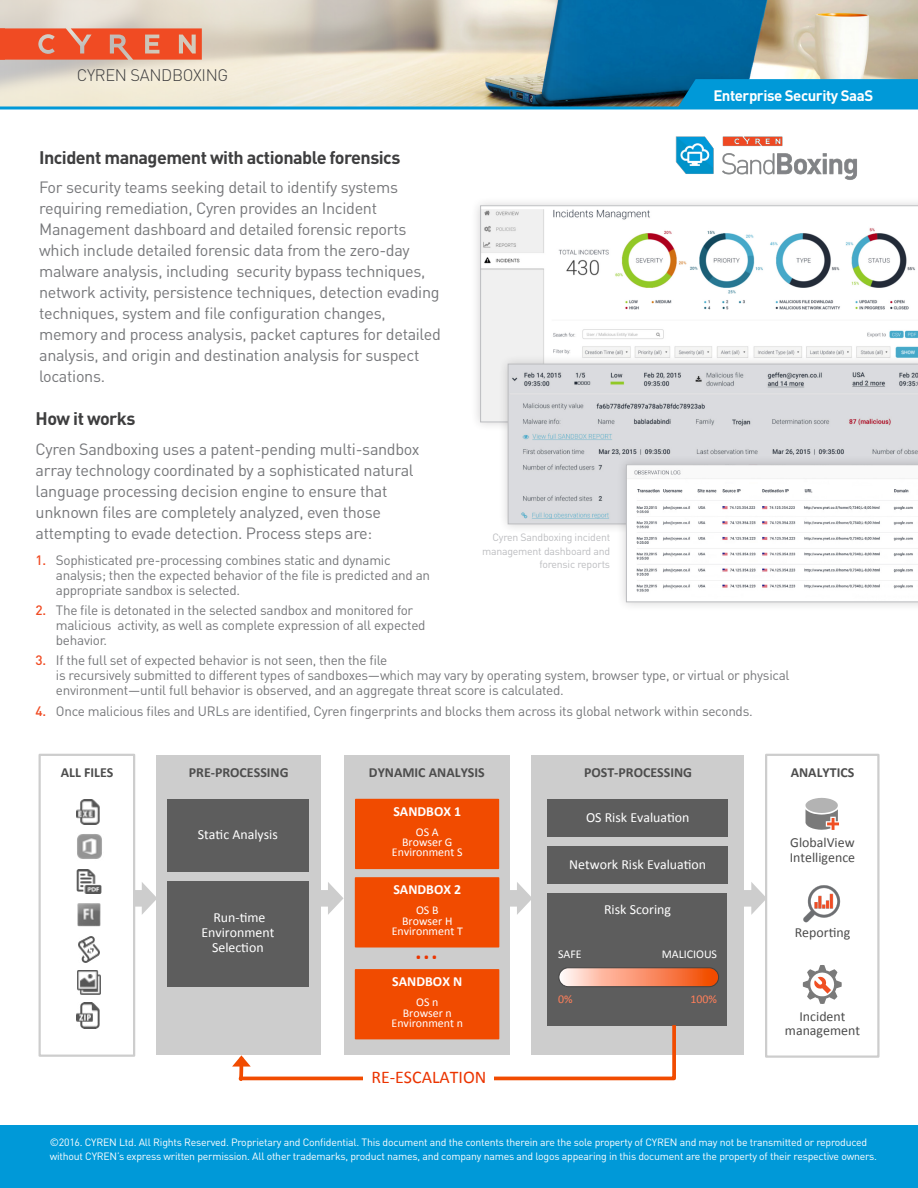
<style>
.page{position:relative;width:918px;height:1188px;background:#fff}
.page>*{position:absolute;margin:0;border:0;box-sizing:border-box;transform-origin:0 0}
.t1{font:31.8px "Calibri";color:#eb3400}
.t2{font:700 18px "DINOT";letter-spacing:-.03em;color:#3e3e3f}
.t3{font:17.85px "Calibri";color:#eb3400}
.Title_Back_Page{font:300 16.5px "DINOT";letter-spacing:-.02em;color:#3e3e3f}
.Body_text{font:16.2px/21px "DINOT";letter-spacing:-.02em;color:#76777a}
.t4{font:700 15px "DINOT";letter-spacing:-.03em;color:#fff}
.t5{font:13.95px/14.9px "Calibri";color:#fff;text-align:center}
.t6{font:700 13.95px "Calibri";color:#4d4d4d}
.t7{font:13.95px/14.9px "Calibri";color:#4d4d4d;text-align:center}
.t8{font:700 13.95px "Calibri";color:#fff}
.t9{font:13.5px/15px "DINOT";letter-spacing:-.02em;color:#76777a}
.t10{font:11.85px/10.4px "Calibri";color:#fff;text-align:center}
.t11{font:11.85px "Calibri";color:#ff7f5a}
.t12{font:10.5px/13.5px "DINOT";letter-spacing:-.02em;color:#fff}
.t13{font:10.5px/13.5px "DINOT";letter-spacing:-.02em;color:#bcbdc0;text-align:right}
.s1{font-weight:500;color:#f04b23}
</style>
<div class="page">
<img style="left:589px;top:0;width:329px;height:106px">
<svg style="left:0;top:0;width:589px;height:106px;background:#cdcdc2"></svg>
<svg style="left:0;top:28px;width:202px;height:32px;background:#ea5f3d"></svg>
<svg style="left:0;top:106px;width:918px;height:4px;background:#3aabd8"></svg>
<svg style="left:677px;top:79px;width:241px;height:29px;background:#0195d3"></svg>
<div style="left:0;top:1125px;width:918px;height:63px;background:#0099d8"></div>
<div style="left:471px;top:196px;width:447px;height:236px;background:#231f20;opacity:.2"></div>
<svg style="left:480px;top:206px;width:438px;height:216px"></svg>
<div style="left:498px;top:354px;width:420px;height:180px;background:#231f20;opacity:.2"></div>
<svg style="left:508px;top:364px;width:410px;height:160px;background:#d1d3d7"></svg>
<div style="left:616px;top:455px;width:302px;height:157px;background:#231f20;opacity:.2"></div>
<svg style="left:626px;top:465px;width:292px;height:137px"></svg>
<img style="left:675px;top:136px;width:182px;height:44px">
<svg style="left:135px;top:882px;width:21px;height:33px"></svg>
<svg style="left:321px;top:882px;width:23px;height:33px"></svg>
<svg style="left:509px;top:882px;width:23px;height:33px"></svg>
<svg style="left:744px;top:882px;width:21px;height:33px"></svg>
<div style="left:765px;top:754px;width:115px;height:304px;border:2px solid #cdcdcd"></div>
<div style="left:39px;top:754px;width:96px;height:303px;border:2px solid #cdcdcd"></div>
<div style="left:156px;top:755px;width:165px;height:300px;background:#cdcdcd"></div>
<div style="left:532px;top:755px;width:212px;height:300px;background:#cdcdcd"></div>
<img style="left:803px;top:885px;width:38px;height:37px">
<div style="left:167px;top:800px;width:142px;height:72px;background:#5d5d5d"></div>
<div style="left:344px;top:755px;width:165px;height:300px;background:#cdcdcd"></div>
<div style="left:356px;top:970px;width:143px;height:69px;background:#f14b00"></div>
<div style="left:355px;top:969px;width:144px;height:70px;border:1px solid #f14b00"></div>
<div style="left:547px;top:800px;width:181px;height:37px;background:#5d5d5d"></div>
<div style="left:547px;top:846px;width:181px;height:38px;background:#5d5d5d"></div>
<div style="left:167px;top:881px;width:142px;height:106px;background:#5d5d5d"></div>
<div style="left:548px;top:893px;width:179px;height:132px;background:#5d5d5d"></div>
<div style="left:356px;top:878px;width:143px;height:69px;background:#f14b00"></div>
<div style="left:355px;top:877px;width:144px;height:71px;border:1px solid #f14b00"></div>
<div style="left:356px;top:800px;width:142px;height:68px;background:#f14b00"></div>
<div style="left:355px;top:799px;width:144px;height:70px;border:1px solid #f14b00"></div>
<svg style="left:803px;top:965px;width:39px;height:39px"></svg>
<svg style="left:806px;top:798px;width:33px;height:32px"></svg>
<img style="left:77px;top:800px;width:23px;height:24px">
<img style="left:77px;top:834px;width:25px;height:25px">
<img style="left:77px;top:869px;width:24px;height:25px">
<img style="left:77px;top:903px;width:24px;height:24px">
<img style="left:77px;top:971px;width:24px;height:23px">
<img style="left:78px;top:936px;width:22px;height:26px">
<img style="left:76px;top:1003px;width:24px;height:25px">
<svg style="left:232px;top:1021px;width:446px;height:60px"></svg>
<div style="left:559px;top:968px;width:160px;height:19px;background:linear-gradient(to right,#ffefef,#f14300);border-radius:9px"></div>
<div style="left:558px;top:967px;width:161px;height:20px;border:1px solid #424242;border-radius:9px"></div>
<div style="left:363px;top:1065px;width:131px;height:25px;background:#fff"></div>
<p class="Title_Back_Page" style="left:77px;top:63px;width:153px">CYREN SANDBOXING</p>
<h3 class="t2" style="left:39px;top:145px;width:363px">Incident management with actionable forensics</h3>
<p class="Body_text" style="left:39px;top:176px;width:403px">For security teams seeking detail to identify systems requiring remediation, Cyren provides an Incident Management dashboard and detailed forensic reports which include detailed forensic data from the zero-day malware analysis, including security bypass techniques, network activity, persistence techniques, detection evading techniques, system and file configuration changes, memory and process analysis, packet captures for detailed analysis, and origin and destination analysis for suspect locations.</p>
<h3 class="t4" style="left:713px;top:85px;width:161px">Enterprise Security SaaS</h3>
<h3 class="t2" style="left:36px;top:406px;width:101px">How it works</h3>
<p class="Body_text" style="left:36px;top:438px;width:386px">Cyren Sandboxing uses a patent-pending multi-sandbox array technology coordinated by a sophisticated natural language processing decision engine to ensure that unknown files are completely analyzed, even those attempting to evade detection. Process steps are:</p>
<p class="t9" style="left:56px;top:552px;width:376px;text-indent:-20px"><span class="s1">1.</span> Sophisticated pre-processing combines static and dynamic analysis; then the expected behavior of the file is predicted and an appropriate sandbox is selected.</p>
<p class="t9" style="left:56px;top:602px;width:371px;text-indent:-20px"><span class="s1">2.</span> The file is detonated in the selected sandbox and monitored for malicious activity, as well as complete expression of all expected behavior.</p>
<p class="t9" style="left:56px;top:653px;width:735px;text-indent:-20px"><span class="s1">3.</span> If the full set of expected behavior is not seen, then the file<br>is recursively submitted to different types of sandboxes—which may vary by operating system, browser type, or virtual or physical environment—until full behavior is observed, and an aggregate threat score is calculated.</p>
<p class="t9" style="left:36px;top:703px;width:719px"><span class="s1">4.</span> Once malicious files and URLs are identified, Cyren fingerprints and blocks them across its global network within seconds.</p>
<p class="t13" style="left:482px;top:530px;width:130px">Cyren Sandboxing incident management dashboard and forensic reports</p>
<p class="t6" style="left:61px;top:763px;width:54px">ALL FILES</p>
<p class="t6" style="left:189px;top:763px;width:101px">PRE--‐PROCESSING</p>
<p class="t6" style="left:584px;top:763px;width:110px">POST--‐PROCESSING</p>
<p class="t6" style="left:791px;top:763px;width:65px">ANALYTICS</p>
<p class="t6" style="left:369px;top:763px;width:117px">DYNAMIC ANALYSIS</p>
<p class="t5" style="left:198px;top:827px;width:81px">Sta&amp;c Analysis</p>
<p class="t5" style="left:201px;top:910px;width:74px">Run--‐&amp;me<br>Environment<br>Selec&amp;on</p>
<p class="t8" style="left:393px;top:803px;width:69px">SANDBOX 1</p>
<p class="t10" style="left:392px;top:826px;width:72px">OS A<br>Browser G<br>Environment S</p>
<p class="t8" style="left:393px;top:881px;width:69px">SANDBOX 2</p>
<p class="t10" style="left:392px;top:905px;width:73px">OS B<br>Browser H<br>Environment T</p>
<p class="t1" style="left:414px;top:929px;width:26px">...</p>
<p class="t8" style="left:392px;top:973px;width:72px">SANDBOX N</p>
<p class="t10" style="left:392px;top:997px;width:73px">OS n<br>Browser n<br>Environment n</p>
<p class="t3" style="left:371px;top:1065px;width:117px">RE--‐ESCALATION</p>
<p class="t5" style="left:586px;top:810px;width:105px">OS Risk Evalua&amp;on</p>
<p class="t5" style="left:569px;top:857px;width:138px">Network Risk Evalua&amp;on</p>
<p class="t5" style="left:604px;top:902px;width:69px">Risk Scoring</p>
<p class="t10" style="left:558px;top:949px;width:25px">SAFE</p>
<p class="t10" style="left:662px;top:949px;width:57px">MALICIOUS</p>
<p class="t11" style="left:558px;top:992px;width:16px">0%</p>
<p class="t11" style="left:691px;top:992px;width:28px">100%</p>
<p class="t7" style="left:790px;top:835px;width:67px;text-align:left">GlobalView<br>Intelligence</p>
<p class="t7" style="left:795px;top:925px;width:57px">Repor&amp;ng</p>
<p class="t7" style="left:785px;top:1009px;width:77px">Incident management</p>
<p class="t12" style="left:50px;top:1136px;width:829px">©2016. CYREN Ltd. All Rights Reserved. Proprietary and Confidential. This document and the contents therein are the sole property of CYREN and may not be transmitted or reproduced without CYREN’s express written permission. All other trademarks, product names, and company names and logos appearing in this document are the property of their respective owners.</p>
</div>
